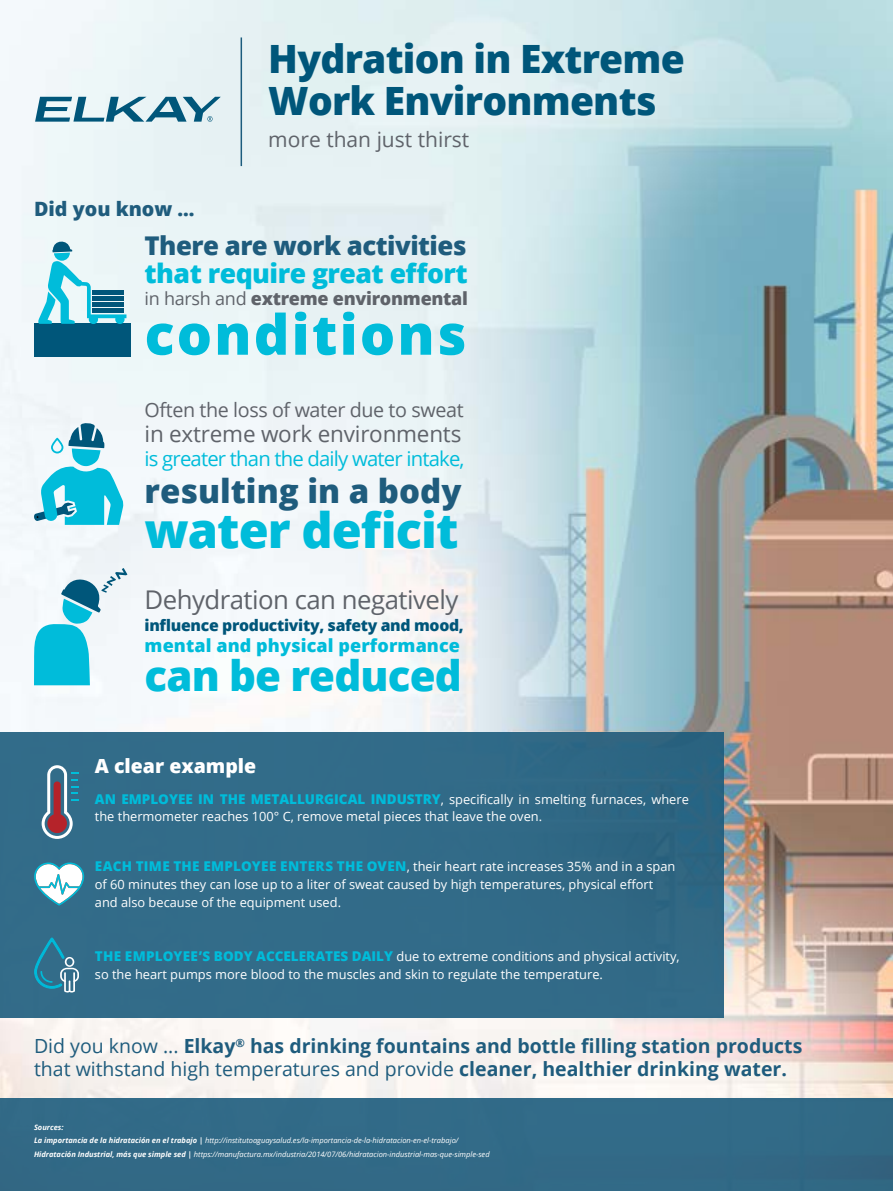
<style>
.page{position:relative;width:893px;height:1191px;background:#fff}
.page>*{position:absolute;margin:0;border:0;box-sizing:border-box;transform-origin:0 0}
.t1{font:800 55.5px "Open Sans";letter-spacing:.04em;color:#00bcda}
.t2{font:800 48.75px "Open Sans";letter-spacing:-.02em;color:#00bcda}
.t3{font:800 42px "Open Sans";letter-spacing:-.02em;color:#00bcda}
.t4{font:800 39px/41.7px "Open Sans";letter-spacing:-.02em;color:#00567a}
.t5{font:800 33px "Open Sans";color:#1f5c7d}
.t6{font:800 26.7px "Open Sans";letter-spacing:-.02em;color:#00bcda}
.t7{font:25.8px "Open Sans";letter-spacing:-.02em;color:#5f636a}
.t8{font:800 25.8px "Open Sans";letter-spacing:-.02em;color:#1f5c7d}
.t9{font:22.5px "Open Sans";letter-spacing:-.01em;color:#5f636a}
.t10{font:21px "Open Sans";color:#5f636a}
.t11{font:20.25px "Open Sans";letter-spacing:-.04em;color:#00bcda}
.t12{font:19.8px "Open Sans";letter-spacing:-.02em;color:#5f636a}
.t13{font:800 19.8px "Open Sans";color:#1f5c7d}
.t14{font:700 19.5px/22.5px "Open Sans";color:#1f5c7d}
.t15{font:800 19.5px "Open Sans";color:#fff}
.t16{font:800 18px "Open Sans";letter-spacing:-.015em;color:#5f636a}
.t17{font:800 18px "Open Sans";letter-spacing:.005em;color:#00bcda}
.t18{font:800 15.75px "Open Sans";letter-spacing:-.02em;color:#00567a}
.t19{font:12.75px/17.7px "Open Sans";color:#fff}
.t20{font:italic 7.5px/13.8px "Open Sans";color:#fff}
.t21{font:italic 700 7.5px "Open Sans";color:#fff}
.s1{font-weight:400}
.s2{font-weight:800;font-size:13.5px;color:#00bcda}
.s3{font-weight:700}
</style>
<div class="page">
<img style="left:0;top:0;width:893px;height:1098px">
<div style="left:0;top:731px;width:724px;height:286px;background:#326b89"></div>
<div style="left:0;top:1098px;width:893px;height:93px;background:#326a87"></div>
<svg style="left:35px;top:97px;width:186px;height:25px;background:#86b1c1"></svg>
<hr style="left:241px;top:37px;width:1px;height:129px;background:#1c5c7d">
<svg style="left:34px;top:937px;width:45px;height:56px"></svg>
<div style="left:34px;top:324px;width:97px;height:33px;background:#00567a"></div>
<svg style="left:38px;top:239px;width:88px;height:85px;background:#9fd7e3"></svg>
<svg style="left:34px;top:422px;width:89px;height:103px"></svg>
<svg style="left:32px;top:568px;width:95px;height:117px"></svg>
<svg style="left:42px;top:765px;width:37px;height:74px"></svg>
<svg style="left:34px;top:862px;width:50px;height:43px"></svg>
<h3 class="t4" style="left:268px;top:36px;width:418px">Hydration in Extreme<br>Work Environments</h3>
<h3 class="t10" style="left:268px;top:125px;width:203px">more than just thirst</h3>
<h3 class="t13" style="left:34px;top:194px;width:162px">Did you know ...</h3>
<h3 class="t8" style="left:145px;top:226px;width:324px">There are work activities</h3>
<h3 class="t6" style="left:145px;top:252px;width:325px">that require great effort</h3>
<h3 class="t16" style="left:145px;top:285px;width:325px"><span class="s1">in harsh and</span> extreme environmental</h3>
<h1 class="t1" style="left:145px;top:292px;width:323px">conditions</h1>
<h3 class="t12" style="left:145px;top:396px;width:321px">Often the loss of water due to sweat</h3>
<h3 class="t9" style="left:145px;top:419px;width:318px">in extreme work environments</h3>
<h3 class="t11" style="left:145px;top:445px;width:321px">is greater than the daily water intake,</h3>
<h3 class="t5" style="left:145px;top:465px;width:318px">resulting in a body</h3>
<h2 class="t2" style="left:145px;top:493px;width:315px">water deficit</h2>
<h3 class="t7" style="left:145px;top:581px;width:315px">Dehydration can negatively</h3>
<p class="t18" style="left:145px;top:613px;width:321px">influence productivity, safety and mood,</p>
<h3 class="t17" style="left:145px;top:632px;width:317px">mental and physical performance</h3>
<h3 class="t3" style="left:145px;top:644px;width:319px">can be reduced</h3>
<h3 class="t15" style="left:95px;top:750px;width:163px">A clear example</h3>
<p class="t19" style="left:95px;top:789px;width:595px"><span class="s2">AN EMPLOYEE IN THE METALLURGICAL INDUSTRY</span>, specifically in smelting furnaces, where the thermometer reaches 100° C, remove metal pieces that leave the oven.</p>
<p class="t19" style="left:95px;top:857px;width:582px"><span class="s2">EACH TIME THE EMPLOYEE ENTERS THE OVEN</span>, their heart rate increases 35% and in a span of 60 minutes they can lose up to a liter of sweat caused by high temperatures, physical effort and also because of the equipment used.</p>
<p class="t19" style="left:95px;top:947px;width:586px"><span class="s2">THE EMPLOYEE’S BODY ACCELERATES DAILY</span> due to extreme conditions and physical activity, so the heart pumps more blood to the muscles and skin to regulate the temperature.</p>
<h3 class="t14" style="left:34px;top:1034px;width:770px"><span class="s1">Did you know ...</span> Elkay<sup>®</sup> has drinking fountains and bottle filling station products <span class="s1">that withstand high temperatures and provide</span> cleaner, healthier drinking water.</h3>
<p class="t21" style="left:34px;top:1122px;width:31px">Sources:</p>
<p class="t20" style="left:34px;top:1133px;width:457px"><span class="s3">La importancia de la hidratación en el trabajo |</span> http://institutoaguaysalud.es/la-importancia-de-la-hidratacion-en-el-trabajo/<br><span class="s3">Hidratación Industrial, más que simple sed |</span> https://manufactura.mx/industria/2014/07/06/hidratacion-industrial-mas-que-simple-sed</p>
</div>
